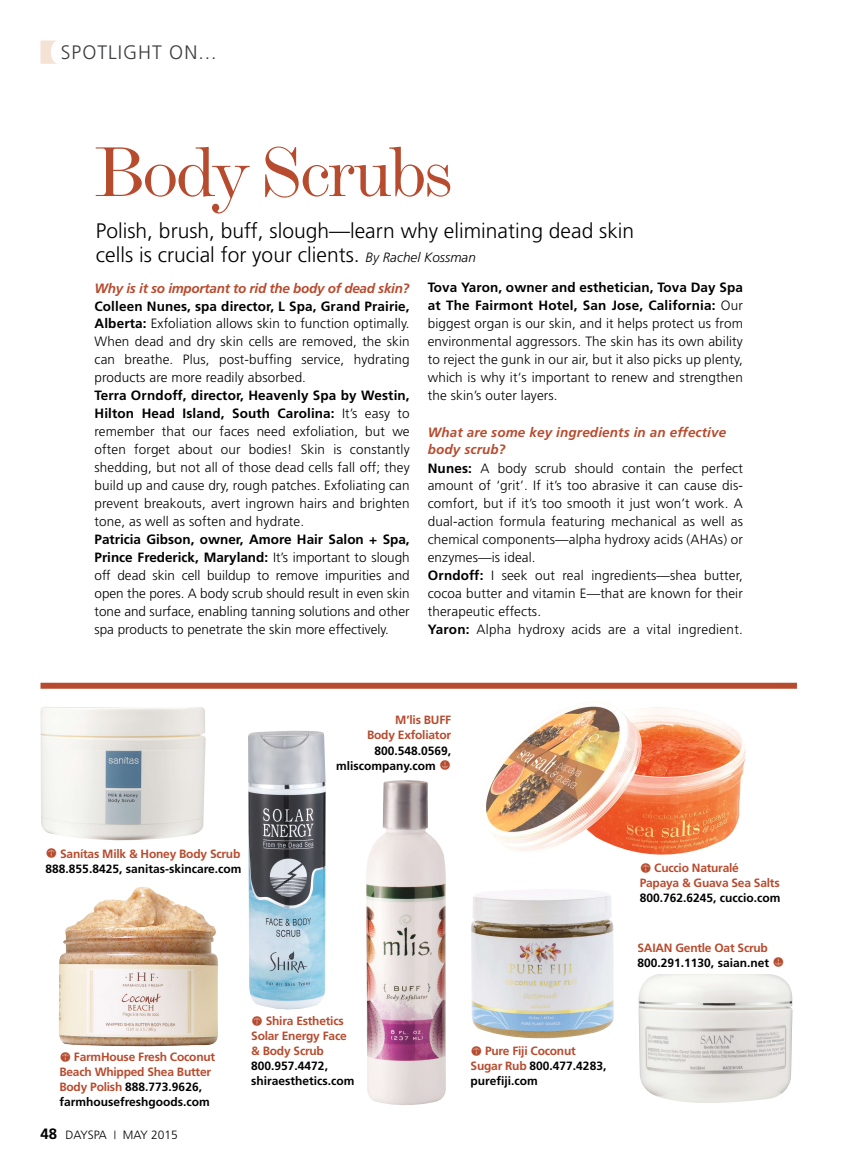
<style>
.page{position:relative;width:851px;height:1161px;background:#fff}
.page>*{position:absolute;margin:0;border:0;box-sizing:border-box;transform-origin:0 0}
.t1{font:expanded 72px "Modern";letter-spacing:-.05em;color:#b74b2e}
.t2{font:300 21px/24px "Frutiger";color:#000}
.t3{font:300 19.5px "Frutiger";letter-spacing:.05em;color:#3c3d3e}
.t4{font:300 13.5px/18px "Frutiger";letter-spacing:.01em;color:#000}
.t5{font:700 12px/15px "Frutiger";letter-spacing:-.02em;color:#b74b2e}
.t6{font:700 12px/15px "Frutiger";letter-spacing:-.02em;color:#000}
.t7{font:700 12px/15px "Frutiger";color:#000;text-align:right}
.t8{font:300 12px "Frutiger";color:#000}
.s1{font-style:italic;font-size:13.5px}
.s2{font-weight:700;font-style:italic;color:#b74b2e}
.s3{font-weight:700}
.s4{font-family:"Button Bonus Circle Negative";font-weight:400;color:#b74b2e}
.s5{color:#b74b2e}
.s6{font-family:"Button Bonus Circle Negative";font-weight:400}
.s7{color:#000}
.s8{font-weight:700;font-size:15px}
</style>
<div class="page">
<svg style="left:40px;top:40px;width:17px;height:24px"></svg>
<div style="left:40px;top:683px;width:756px;height:6px;background:#b74b2e"></div>
<img style="left:486px;top:702px;width:259px;height:153px">
<img style="left:366px;top:780px;width:80px;height:325px">
<img style="left:471px;top:890px;width:142px;height:148px">
<img style="left:40px;top:707px;width:165px;height:133px">
<img style="left:59px;top:887px;width:159px;height:159px">
<img style="left:638px;top:974px;width:154px;height:129px">
<img style="left:248px;top:731px;width:78px;height:278px">
<p class="t3" style="left:61px;top:45px;width:157px">SPOTLIGHT ON...</p>
<p class="t1" style="left:93px;top:129px;width:361px">Body Scrubs</p>
<p class="t2" style="left:96px;top:220px;width:539px">Polish, brush, buff, slough—learn why eliminating dead skin cells is crucial for your clients. <span class="s1">By Rachel Kossman</span></p>
<p class="t4" style="left:94px;top:280px;width:317px"><span class="s2">Why is it so important to rid the body of dead skin?<br></span><span class="s3">Colleen Nunes, spa director, L Spa, Grand Prairie, Alberta:</span> Exfoliation allows skin to function optimally.<br>When dead and dry skin cells are removed, the skin can breathe. Plus, post-buffing service, hydrating products are more readily absorbed.<br><span class="s3">Terra Orndoff, director, Heavenly Spa by Westin, Hilton Head Island, South Carolina:</span> It’s easy to remember that our faces need exfoliation, but we often forget about our bodies! Skin is constantly shedding, but not all of those dead cells fall off; they build up and cause dry, rough patches. Exfoliating can prevent breakouts, avert ingrown hairs and brighten tone, as well as soften and hydrate.<br><span class="s3">Patricia Gibson, owner, Amore Hair Salon + Spa, Prince Frederick, Maryland:</span> It’s important to slough off dead skin cell buildup to remove impurities and open the pores. A body scrub should result in even skin tone and surface, enabling tanning solutions and other spa products to penetrate the skin more effectively.</p>
<p class="t4" style="left:427px;top:280px;width:317px;text-align:justify"><span class="s3">Tova Yaron, owner and esthetician, Tova Day Spa at The Fairmont Hotel, San Jose, California:</span> Our biggest organ is our skin, and it helps protect us from environmental aggressors. The skin has its own ability to reject the gunk in our air, but it also picks up plenty, which is why it‘s important to renew and strengthen the skin’s outer layers.</p>
<p class="t4" style="left:427px;top:424px;width:317px"><span class="s2">What are some key ingredients in an effective body scrub?<br></span><span class="s3">Nunes:</span> A body scrub should contain the perfect amount of ‘grit’. If it’s too abrasive it can cause dis&shy;comfort, but if it’s too smooth it just won’t work. A dual-action formula featuring mechanical as well as chemical components—alpha hydroxy acids (AHAs) or enzymes—is ideal.<br><span class="s3">Orndoff:</span> I seek out real ingredients—shea butter, cocoa butter and vitamin E—that are known for their therapeutic effects.<br><span class="s3">Yaron:</span> Alpha hydroxy acids are a vital ingredient.</p>
<p class="t6" style="left:46px;top:847px;width:197px"><span class="s4">C</span> <span class="s5">Sanítas Milk &amp; Honey Body Scrub<br></span>888.855.8425, sanitas-skincare.com</p>
<p class="t7" style="left:336px;top:714px;width:116px"><span class="s5">M’lis BUFF<br>Body Exfoliator<br></span>800.548.0569, mliscompany.com <span class="s4">D</span></p>
<p class="t5" style="left:59px;top:1050px;width:157px"><span class="s6">C</span> FarmHouse Fresh Coconut<br>Beach Whipped Shea Butter<br>Body Polish <span class="s7">888.773.9626, farmhousefreshgoods.com</span></p>
<p class="t8" style="left:40px;top:1130px;width:139px"><span class="s8">48</span> DAYSPA <sup>|</sup> MAY 2015</p>
<p class="t5" style="left:251px;top:1015px;width:105px"><span class="s6">C</span> Shira Esthetics<br>Solar Energy Face &amp; Body Scrub<br><span class="s7">800.957.4472, shiraesthetics.com</span></p>
<p class="t6" style="left:470px;top:1045px;width:137px"><span class="s4">C</span> <span class="s5">Pure Fiji Coconut<br>Sugar Rub</span> 800.477.4283, purefiji.com</p>
<p class="t5" style="left:639px;top:861px;width:142px"><span class="s6">C</span> Cuccio Naturalé<br>Papaya &amp; Guava Sea Salts<br><span class="s7">800.762.6245, cuccio.com</span></p>
<p class="t6" style="left:637px;top:941px;width:148px"><span class="s5">SAIAN Gentle Oat Scrub<br></span>800.291.1130, saian.net <span class="s4">D</span></p>
</div>
